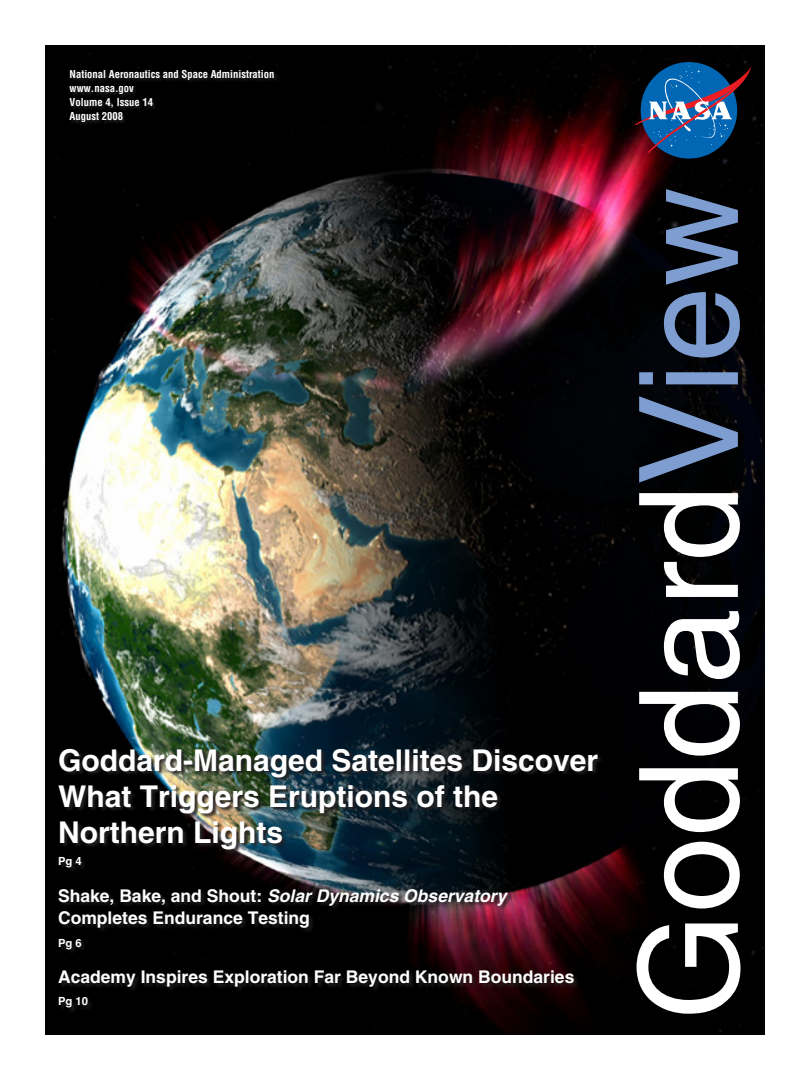
<style>
.page{position:relative;width:810px;height:1080px;background:#fff}
.page>*{position:absolute;margin:0;border:0;box-sizing:border-box;transform-origin:0 0}
.t1{font:137.5px "Helvetica";color:#fff}
.t2{font:700 30px/36px "Helvetica";color:#fff}
.t3{font:700 17.5px "Helvetica";color:#fff}
.t4{font:italic 700 17.5px "Helvetica CE";color:#fff}
.t5{font:700 11.25px "Helvetica";color:#fff}
.t6{font:700 condensed 10.62px/13.8px "Helvetica";color:#fff}
.s1{font-family:"Helvetica";font-style:normal}
.s2{color:#7e9ed2}
</style>
<div class="page">
<img style="left:45px;top:45px;width:720px;height:990px">
<svg style="left:69px;top:69px;width:210px;height:57px;background:#030303"></svg>
<img style="left:58px;top:748px;width:546px;height:265px">
<div style="left:641px;top:62px;width:96px;height:97px;background:#0166b3;border-radius:50%"></div>
<svg style="left:635px;top:66px;width:117px;height:87px"></svg>
<p class="t6" style="left:70px;top:68px;width:206px">National Aeronautics and Space Administration www.nasa.gov<br>Volume 4, Issue 14<br>August 2008</p>
<h2 class="t2" style="left:58px;top:742px;width:542px">Goddard-Managed Satellites Discover<br>What Triggers Eruptions of the<br>Northern Lights</h2>
<p class="t5" style="left:58px;top:854px;width:25px">Pg 4</p>
<h3 class="t4" style="left:58px;top:885px;width:450px"><span class="s1">Shake, Bake, and Shout:</span> Solar Dynamics Observatory</h3>
<h3 class="t3" style="left:58px;top:907px;width:253px">Completes Endurance Testing</h3>
<p class="t5" style="left:58px;top:936px;width:25px">Pg 6</p>
<h3 class="t3" style="left:58px;top:966px;width:518px">Academy Inspires Exploration Far Beyond Known Boundaries</h3>
<p class="t5" style="left:58px;top:994px;width:32px">Pg 10</p>
<h1 class="t1" style="left:610px;top:1020px;width:834px;rotate:-90deg">Goddard<span class="s2">View</span></h1>
</div>
